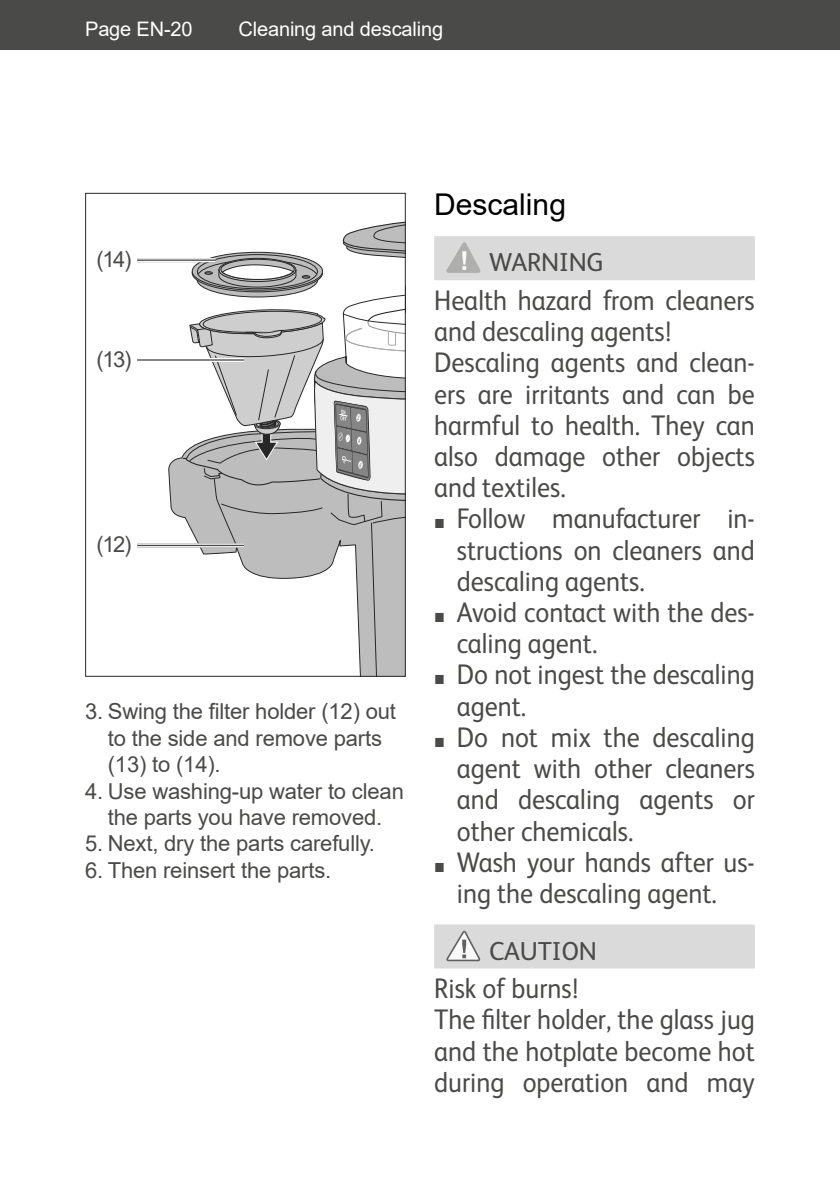
<style>
.page{position:relative;width:840px;height:1191px;background:#fff}
.page>*{position:absolute;margin:0;border:0;box-sizing:border-box;transform-origin:0 0}
.t1{font:30px "Arial";color:#000}
.t2{font:28.4px/31.2px "FS Albert";color:#4a4a49;scale:.92 1}
.t3{font:26px "FS Albert";letter-spacing:-.005em;color:#4a4a49}
.t4{font:22px/26.4px "Arial";letter-spacing:-.01em;color:#4a4a49}
.t5{font:20px "Arial";letter-spacing:-.01em;color:#fff}
.s1{font-family:"Arial";font-size:19.6px}
</style>
<div class="page">
<hr style="left:839px;top:0;width:1px;height:50px;background:#4a4a49">
<div style="left:0;top:0;width:839px;height:50px;background:#4a4a49"></div>
<svg style="left:168px;top:456px;width:14px;height:92px"></svg>
<svg style="left:182px;top:222px;width:221px;height:453px"></svg>
<hr style="left:137px;top:543px;width:107px;height:4px;background:#4a4a49">
<hr style="left:137px;top:543px;width:107px;height:2px;background:#fff">
<hr style="left:137px;top:546px;width:107px;height:1px;background:#fff">
<hr style="left:137px;top:358px;width:107px;height:4px;background:#868685">
<hr style="left:137px;top:358px;width:107px;height:1px;background:#fff">
<hr style="left:137px;top:361px;width:107px;height:1px;background:#fff">
<svg style="left:137px;top:259px;width:78px;height:2px"></svg>
<hr style="left:137px;top:258px;width:78px;height:1px;background:#fff">
<hr style="left:137px;top:261px;width:78px;height:1px;background:#fff">
<div style="left:434px;top:236px;width:320px;height:44px;background:#dadada"></div>
<div style="left:434px;top:924px;width:320px;height:44px;background:#dadada"></div>
<svg style="left:446px;top:242px;width:35px;height:31px"></svg>
<svg style="left:446px;top:930px;width:35px;height:32px"></svg>
<p class="t5" style="left:85px;top:15px;width:109px">Page EN-20</p>
<p class="t5" style="left:238px;top:15px;width:206px">Cleaning and descaling</p>
<p class="t4" style="left:96px;top:246px;width:37px">(14)</p>
<p class="t4" style="left:96px;top:346px;width:37px">(13)</p>
<p class="t4" style="left:96px;top:531px;width:37px">(12)</p>
<p class="t4" style="left:108px;top:698px;width:289px;text-indent:-23px">3. Swing the filter holder (12) out to the side and remove parts (13) to (14).</p>
<p class="t4" style="left:85px;top:777px;width:320px;text-align:center">4. Use washing-up water to clean the parts you have removed.</p>
<p class="t4" style="left:85px;top:830px;width:291px">5. Next, dry the parts carefully.</p>
<p class="t4" style="left:85px;top:856px;width:247px">6. Then reinsert the parts.</p>
<p class="t1" style="left:434px;top:183px;width:133px">Descaling</p>
<p class="t3" style="left:489px;top:245px;width:116px">WARNING</p>
<p class="t2" style="left:434px;top:283px;width:350px">Health hazard from cleaners and descaling agents!<br>Descaling agents and clean&shy;ers are irritants and can be harmful to health. They can also damage other objects and textiles.</p>
<p class="t2" style="left:456px;top:501px;width:325px;text-align:justify;text-indent:-23px"><span class="s1">■</span> Follow manufacturer in&shy;structions on cleaners and descaling agents.</p>
<p class="t2" style="left:456px;top:595px;width:325px;text-indent:-23px"><span class="s1">■</span> Avoid contact with the des&shy;caling agent.</p>
<p class="t2" style="left:456px;top:657px;width:325px;text-indent:-23px"><span class="s1">■</span> Do not ingest the descaling agent.</p>
<p class="t2" style="left:456px;top:720px;width:325px;text-align:justify;text-indent:-23px"><span class="s1">■</span> Do not mix the descaling agent with other cleaners and descaling agents or other chemicals.</p>
<p class="t2" style="left:434px;top:845px;width:350px;text-align:center"><span class="s1">■</span> Wash your hands after us&shy;ing the descaling agent.</p>
<p class="t3" style="left:488px;top:933px;width:109px">CAUTION</p>
<p class="t2" style="left:434px;top:971px;width:350px">Risk of burns!<br>The filter holder, the glass jug and the hotplate become hot during operation and may</p>
</div>
